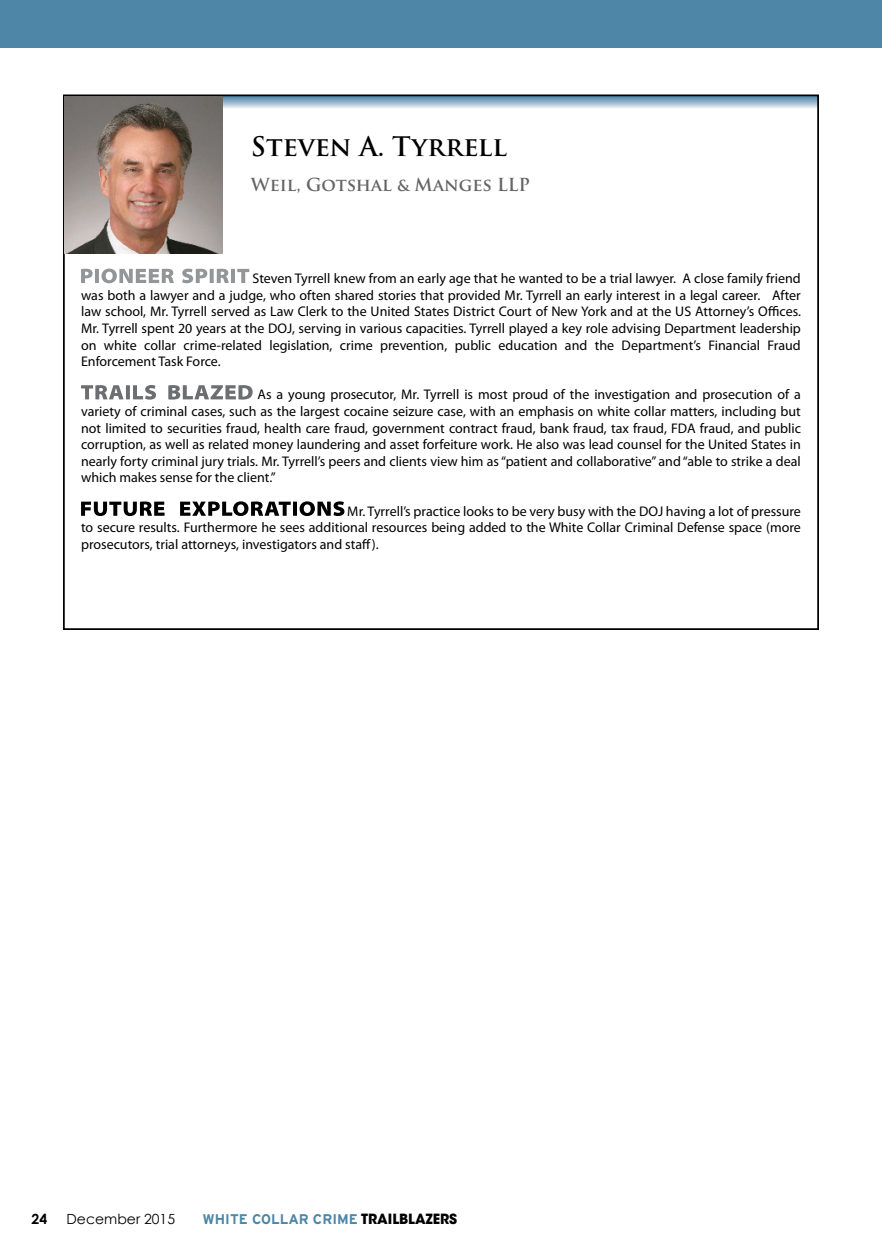
<style>
.page{position:relative;width:882px;height:1260px;background:#fff}
.page>*{position:absolute;margin:0;border:0;box-sizing:border-box;transform-origin:0 0}
.t1{font:700 26.25px "Trajan Pro";color:#000}
.t2{font:700 17.5px "Trajan Pro";color:#636466}
.t3{font:14px/16.6px "Myriad Pro";color:#000;text-align:justify}
.t4{font:700 14px "Interstate";color:#4d86a7}
.t5{font:14px "Century Gothic";color:#000}
.t6{font:700 14px "Century Gothic";color:#000}
.s1{font-family:"ITC Avant Garde Std";color:#000}
</style>
<div class="page">
<svg style="left:222px;top:97px;width:594px;height:11px;background:#9db9ce"></svg>
<div style="left:0;top:0;width:882px;height:47px;background:#4d86a7"></div>
<svg style="left:81px;top:269px;width:168px;height:14px"></svg>
<svg style="left:81px;top:385px;width:172px;height:15px"></svg>
<svg style="left:81px;top:501px;width:263px;height:15px"></svg>
<img style="left:65px;top:96px;width:157px;height:158px">
<h1 class="t1" style="left:251px;top:130px;width:257px">Steven A. Tyrrell</h1>
<p class="t2" style="left:251px;top:174px;width:280px">Weil, Gotshal &amp; Manges LLP</p>
<p class="t3" style="left:81px;top:270px;width:721px;text-indent:171px">Steven Tyrrell knew from an early age that he wanted to be a trial lawyer. A close family friend was both a lawyer and a judge, who often shared stories that provided Mr. Tyrrell an early interest in a legal career. After law school, Mr. Tyrrell served as Law Clerk to the United States District Court of New York and at the US Attorney’s Offices.<br>Mr. Tyrrell spent 20 years at the DOJ, serving in various capacities. Tyrrell played a key role advising Department leadership on white collar crime-related legislation, crime prevention, public education and the Department’s Financial Fraud Enforcement Task Force.</p>
<p class="t3" style="left:81px;top:386px;width:721px;text-indent:176px">As a young prosecutor, Mr. Tyrrell is most proud of the investigation and prosecution of a variety of criminal cases, such as the largest cocaine seizure case, with an emphasis on white collar matters, including but not limited to securities fraud, health care fraud, government contract fraud, bank fraud, tax fraud, FDA fraud, and public corruption, as well as related money laundering and asset forfeiture work. He also was lead counsel for the United States in nearly forty criminal jury trials. Mr. Tyrrell’s peers and clients view him as “patient and collaborative” and “able to strike a deal which makes sense for the client.”</p>
<p class="t3" style="left:81px;top:503px;width:721px;text-indent:266px">Mr. Tyrrell’s practice looks to be very busy with the DOJ having a lot of pressure to secure results. Furthermore he sees additional resources being added to the White Collar Criminal Defense space (more prosecutors, trial attorneys, investigators and staff).</p>
<p class="t6" style="left:32px;top:1210px;width:17px">24</p>
<p class="t5" style="left:67px;top:1210px;width:110px">December 2015</p>
<p class="t4" style="left:202px;top:1211px;width:256px">WHITE COLLAR CRIME <span class="s1">TRAILBLAZERS</span></p>
</div>
